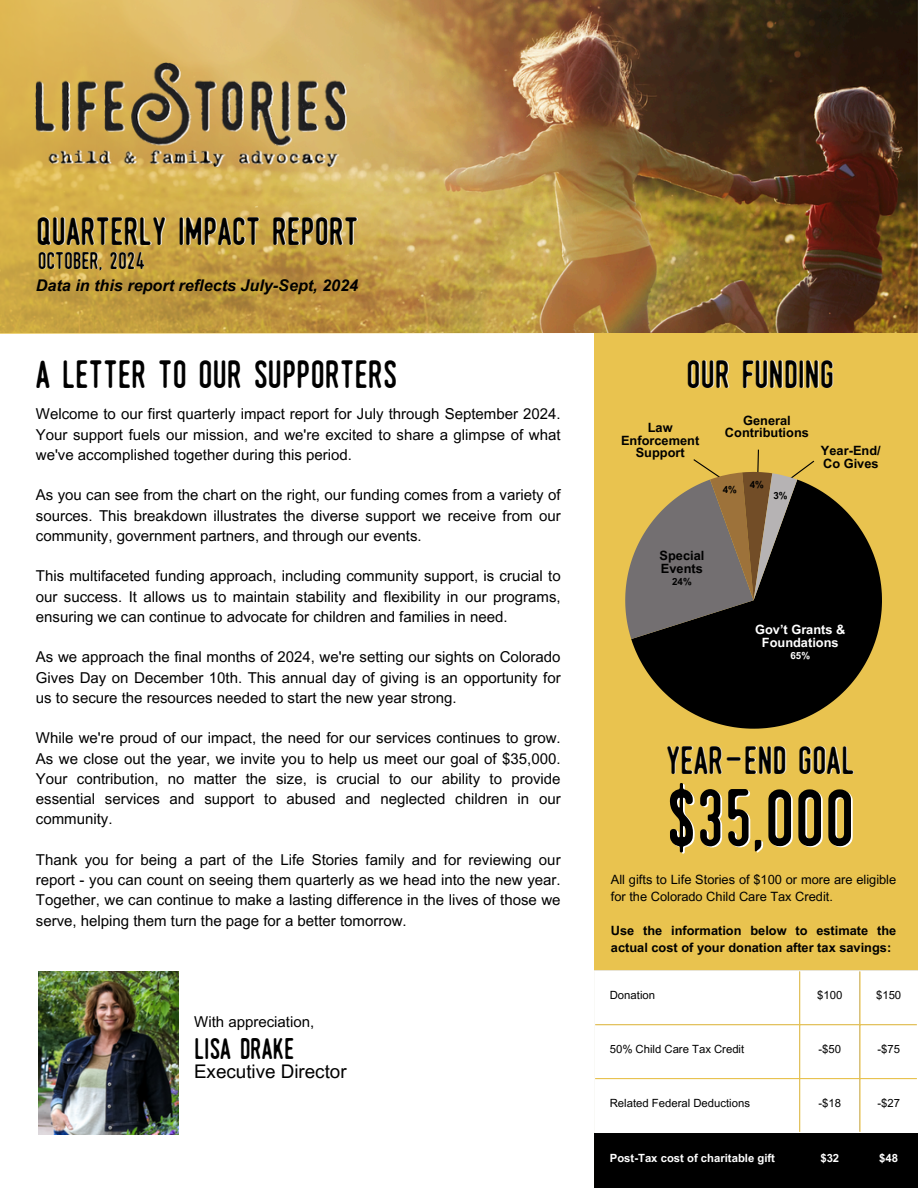
<style>
.page{position:relative;width:918px;height:1188px;background:#fff}
.page>*{position:absolute;margin:0;border:0;box-sizing:border-box;transform-origin:0 0}
.t1{font:78.9px "Monthoers 2.0 Clean";color:#000}
.t2{font:38.1px "Monthoers 2.0 Clean";color:#000}
.t3{font:28.8px "Monthoers 2.0 Clean";color:#000}
.t4{font:23.25px "Monthoers 2.0 Clean";color:#000}
.t5{font:18.75px "Arial MT Pro";color:#000}
.t6{font:italic 700 16.2px "Arial MT Pro";color:#000}
.t7{font:15px/20.2px "Arial MT Pro";color:#000;text-align:justify}
.t8{font:700 12.75px/12.8px "Arial MT Pro";color:#000;text-align:center}
.t9{font:12.75px/17.1px "Arial MT Pro";color:#000}
.t10{font:700 12.75px "Arial MT Pro";color:#fff}
.t11{font:11.25px "Arial MT Pro";color:#000}
.t12{font:700 11.25px "Arial MT Pro";color:#fff}
.t13{font:700 9.75px "Arial MT Pro";color:#000}
.t14{font:700 9.75px "Arial MT Pro";color:#fff}
</style>
<div class="page">
<div style="left:594px;top:276px;width:324px;height:912px;background:#e9c34f"></div>
<img style="left:589px;top:0;width:329px;height:333px">
<svg style="left:0;top:0;width:589px;height:333px;background:#c9a353"></svg>
<img style="left:36px;top:63px;width:310px;height:103px">
<img style="left:38px;top:971px;width:141px;height:164px">
<svg style="left:648px;top:487px;width:234px;height:242px;fill:#000"></svg>
<svg style="left:625px;top:449px;width:190px;height:225px"></svg>
<div style="left:595px;top:971px;width:322px;height:161px;background:#fff"></div>
<div style="left:595px;top:1133px;width:322px;height:54px;background:#000"></div>
<hr style="left:594px;top:971px;width:1px;height:161px;background:#fff">
<hr style="left:917px;top:971px;width:1px;height:161px;background:#fff">
<hr style="left:594px;top:970px;width:324px;height:1px;background:#fff">
<hr style="left:594px;top:1132px;width:324px;height:1px;background:#fff">
<hr style="left:594px;top:1133px;width:1px;height:54px;background:#000">
<hr style="left:799px;top:1133px;width:1px;height:54px;background:#000">
<hr style="left:859px;top:1133px;width:2px;height:54px;background:#000">
<hr style="left:917px;top:1133px;width:1px;height:54px;background:#000">
<hr style="left:594px;top:1187px;width:324px;height:1px;background:#000">
<hr style="left:799px;top:971px;width:1px;height:161px;background:#e9c34f">
<hr style="left:859px;top:971px;width:2px;height:161px;background:#e9c34f">
<hr style="left:595px;top:1024px;width:322px;height:1px;background:#e9c34f">
<hr style="left:595px;top:1078px;width:322px;height:1px;background:#e9c34f">
<p class="t2" style="left:36px;top:209px;width:324px">QUARTERLY IMPACT REPORT</p>
<p class="t4" style="left:38px;top:247px;width:108px">OCTOBER, 2024</p>
<p class="t6" style="left:36px;top:279px;width:324px">Data in this report reflects July-Sept, 2024</p>
<p class="t2" style="left:36px;top:352px;width:363px">A LETTER TO OUR SUPPORTERS</p>
<p class="t7" style="left:36px;top:406px;width:526px">Welcome to our first quarterly impact report for July through September 2024.<br>Your support fuels our mission, and we're excited to share a glimpse of what we've accomplished together during this period.</p>
<p class="t7" style="left:36px;top:487px;width:526px">As you can see from the chart on the right, our funding comes from a variety of sources. This breakdown illustrates the diverse support we receive from our community, government partners, and through our events.</p>
<p class="t7" style="left:36px;top:568px;width:526px">This multifaceted funding approach, including community support, is crucial to our success. It allows us to maintain stability and flexibility in our programs, ensuring we can continue to advocate for children and families in need.</p>
<p class="t7" style="left:36px;top:649px;width:526px">As we approach the final months of 2024, we're setting our sights on Colorado Gives Day on December 10th. This annual day of giving is an opportunity for us to secure the resources needed to start the new year strong.</p>
<p class="t7" style="left:36px;top:730px;width:526px">While we're proud of our impact, the need for our services continues to grow.<br>As we close out the year, we invite you to help us meet our goal of $35,000.<br>Your contribution, no matter the size, is crucial to our ability to provide essential services and support to abused and neglected children in our community.</p>
<p class="t7" style="left:36px;top:851px;width:526px">Thank you for being a part of the Life Stories family and for reviewing our report - you can count on seeing them quarterly as we head into the new year.<br>Together, we can continue to make a lasting difference in the lives of those we serve, helping them turn the page for a better tomorrow.</p>
<p class="t7" style="left:194px;top:1013px;width:121px">With appreciation,</p>
<p class="t3" style="left:194px;top:1033px;width:102px">LISA DRAKE</p>
<p class="t5" style="left:194px;top:1065px;width:154px">Executive Director</p>
<h2 class="t2" style="left:686px;top:352px;width:149px">OUR FUNDING</h2>
<p class="t8" style="left:621px;top:422px;width:80px">Law<br>Enforcement<br>Support</p>
<p class="t8" style="left:725px;top:415px;width:85px">General<br>Contributions</p>
<p class="t13" style="left:723px;top:486px;width:16px">4%</p>
<p class="t13" style="left:750px;top:481px;width:16px">4%</p>
<p class="t13" style="left:773px;top:492px;width:16px">3%</p>
<p class="t8" style="left:821px;top:446px;width:61px">Year-End/</p>
<p class="t8" style="left:823px;top:459px;width:57px">Co Gives</p>
<p class="t8" style="left:660px;top:551px;width:46px">Special</p>
<p class="t8" style="left:661px;top:564px;width:43px">Events</p>
<p class="t13" style="left:672px;top:578px;width:21px">24%</p>
<p class="t10" style="left:755px;top:625px;width:92px">Gov’t Grants &amp;</p>
<p class="t10" style="left:762px;top:638px;width:78px">Foundations</p>
<p class="t14" style="left:790px;top:652px;width:21px">65%</p>
<p class="t2" style="left:666px;top:738px;width:190px">YEAR-END GOAL</p>
<p class="t1" style="left:666px;top:773px;width:190px">$35,000</p>
<p class="t9" style="left:611px;top:872px;width:287px">All gifts to Life Stories of $100 or more are eligible for the Colorado Child Care Tax Credit.</p>
<p class="t8" style="left:611px;top:924px;width:287px;line-height:17.1px;text-align:left">Use the information below to estimate the actual cost of your donation after tax savings:</p>
<p class="t11" style="left:610px;top:991px;width:47px">Donation</p>
<p class="t11" style="left:817px;top:991px;width:27px">$100</p>
<h2 class="t11" style="left:876px;top:991px;width:27px">$150</h2>
<h4 class="t11" style="left:610px;top:1045px;width:136px">50% Child Care Tax Credit</h4>
<h6 class="t11" style="left:819px;top:1045px;width:24px">-$50</h6>
<h2 class="t11" style="left:877px;top:1045px;width:24px">-$75</h2>
<p class="t11" style="left:610px;top:1099px;width:142px">Related Federal Deductions</p>
<p class="t11" style="left:819px;top:1099px;width:24px">-$18</p>
<h2 class="t11" style="left:877px;top:1099px;width:24px">-$27</h2>
<h1 class="t12" style="left:610px;top:1154px;width:167px">Post-Tax cost of charitable gift</h1>
<p class="t12" style="left:820px;top:1154px;width:20px">$32</p>
<p class="t12" style="left:879px;top:1154px;width:20px">$48</p>
</div>
